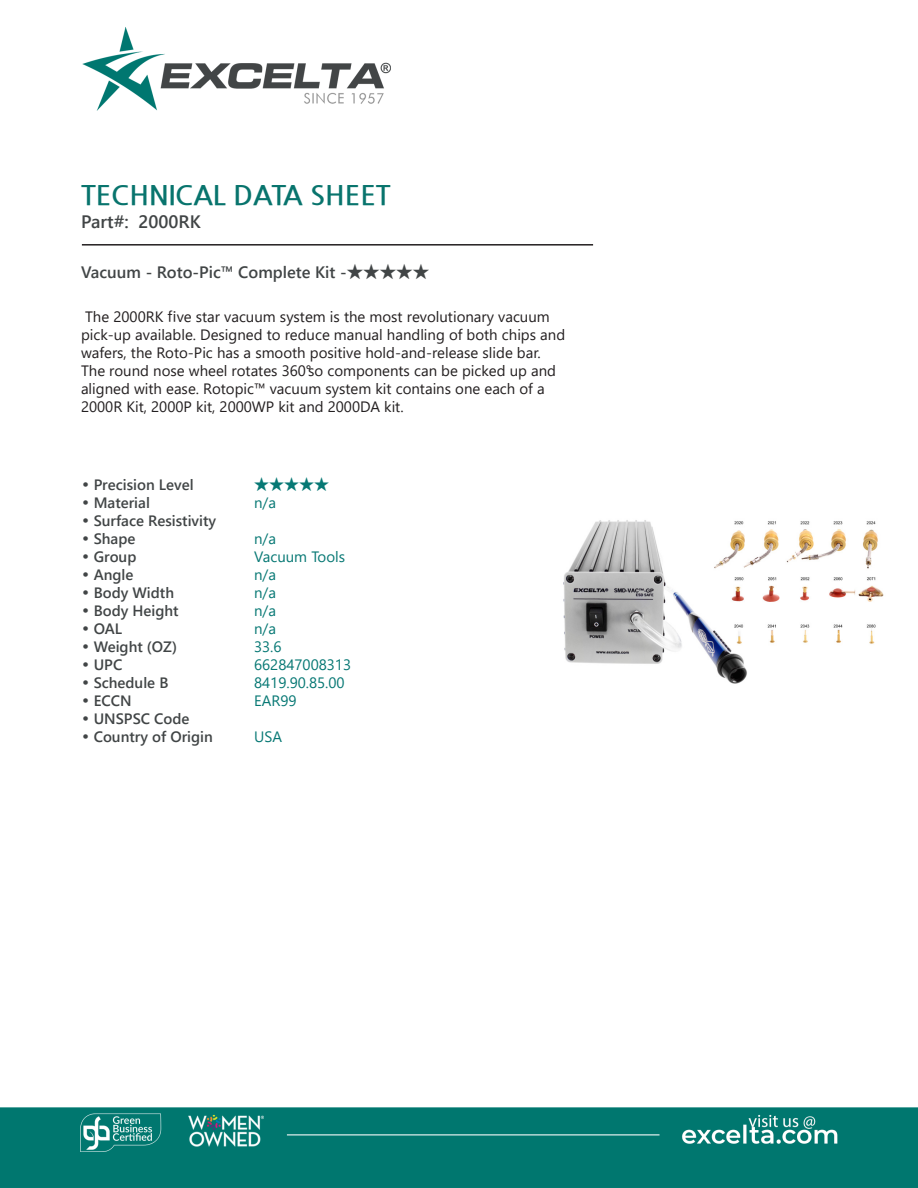
<style>
.page{position:relative;width:918px;height:1188px;background:#fff}
.page>*{position:absolute;margin:0;border:0;box-sizing:border-box;transform-origin:0 0}
.t1{font:700 27px "Nanum Gothic";color:#08746d}
.t2{font:700 18px "Yu Gothic UI";color:#414546}
.t3{font:700 16.5px "Yu Gothic UI";color:#414546}
.t4{font:15px/18px "Yu Gothic UI";color:#231f20}
.CT_s_CTM{font:700 15px "Yu Gothic UI";color:#414546}
.CT_s_CTM-2{font:15px "Yu Gothic UI";color:#077874}
.s1{font-family:"Century Gothic";font-weight:400}
</style>
<div class="page">
<img style="left:0;top:27px;width:918px;height:1161px">
<hr style="left:82px;top:244px;width:511px;height:2px;background:#231f20">
<img style="left:558px;top:504px;width:333px;height:187px">
<p class="t1" style="left:81px;top:182px;width:311px">TECHNICAL DATA SHEET</p>
<p class="t2" style="left:81px;top:212px;width:121px">Part#: 2000RK</p>
<p class="t3" style="left:81px;top:262px;width:350px">Vacuum - Roto-Pic™ Complete Kit -★★★★★</p>
<p class="t4" style="left:81px;top:306px;width:486px">The 2000RK five star vacuum system is the most revolutionary vacuum pick-up available. Designed to reduce manual handling of both chips and wafers, the Roto-Pic has a smooth positive hold-and-release slide bar.<br>The round nose wheel rotates 360°so components can be picked up and aligned with ease. Rotopic™ vacuum system kit contains one each of a 2000R Kit, 2000P kit, 2000WP kit and 2000DA kit.</p>
<p class="CT_s_CTM" style="left:81px;top:476px;width:114px"><span class="s1">•</span> Precision Level</p>
<p class="CT_s_CTM-2" style="left:254px;top:471px;width:76px">★★★★★</p>
<p class="CT_s_CTM" style="left:81px;top:494px;width:70px"><span class="s1">•</span> Material</p>
<p class="CT_s_CTM-2" style="left:254px;top:489px;width:23px">n/a</p>
<p class="CT_s_CTM" style="left:81px;top:512px;width:137px"><span class="s1">•</span> Surface Resistivity</p>
<p class="CT_s_CTM" style="left:81px;top:530px;width:56px"><span class="s1">•</span> Shape</p>
<p class="CT_s_CTM-2" style="left:254px;top:525px;width:23px">n/a</p>
<p class="CT_s_CTM" style="left:81px;top:548px;width:57px"><span class="s1">•</span> Group</p>
<p class="CT_s_CTM-2" style="left:254px;top:543px;width:93px">Vacuum Tools</p>
<p class="CT_s_CTM" style="left:81px;top:566px;width:54px"><span class="s1">•</span> Angle</p>
<p class="CT_s_CTM-2" style="left:254px;top:561px;width:23px">n/a</p>
<p class="CT_s_CTM" style="left:81px;top:584px;width:95px"><span class="s1">•</span> Body Width</p>
<p class="CT_s_CTM-2" style="left:254px;top:579px;width:23px">n/a</p>
<p class="CT_s_CTM" style="left:81px;top:602px;width:99px"><span class="s1">•</span> Body Height</p>
<p class="CT_s_CTM-2" style="left:254px;top:597px;width:23px">n/a</p>
<p class="CT_s_CTM" style="left:81px;top:620px;width:43px"><span class="s1">•</span> OAL</p>
<p class="CT_s_CTM-2" style="left:254px;top:615px;width:23px">n/a</p>
<p class="CT_s_CTM" style="left:81px;top:638px;width:98px"><span class="s1">•</span> Weight (OZ)</p>
<p class="CT_s_CTM-2" style="left:254px;top:633px;width:29px">33.6</p>
<p class="CT_s_CTM" style="left:81px;top:656px;width:43px"><span class="s1">•</span> UPC</p>
<p class="CT_s_CTM-2" style="left:254px;top:651px;width:99px">662847008313</p>
<p class="CT_s_CTM" style="left:81px;top:674px;width:89px"><span class="s1">•</span> Schedule B</p>
<p class="CT_s_CTM-2" style="left:254px;top:669px;width:92px">8419.90.85.00</p>
<p class="CT_s_CTM" style="left:81px;top:692px;width:52px"><span class="s1">•</span> ECCN</p>
<p class="CT_s_CTM-2" style="left:254px;top:687px;width:44px">EAR99</p>
<p class="CT_s_CTM" style="left:81px;top:710px;width:110px"><span class="s1">•</span> UNSPSC Code</p>
<p class="CT_s_CTM" style="left:81px;top:728px;width:133px"><span class="s1">•</span> Country of Origin</p>
<p class="CT_s_CTM-2" style="left:254px;top:723px;width:29px">USA</p>
</div>
